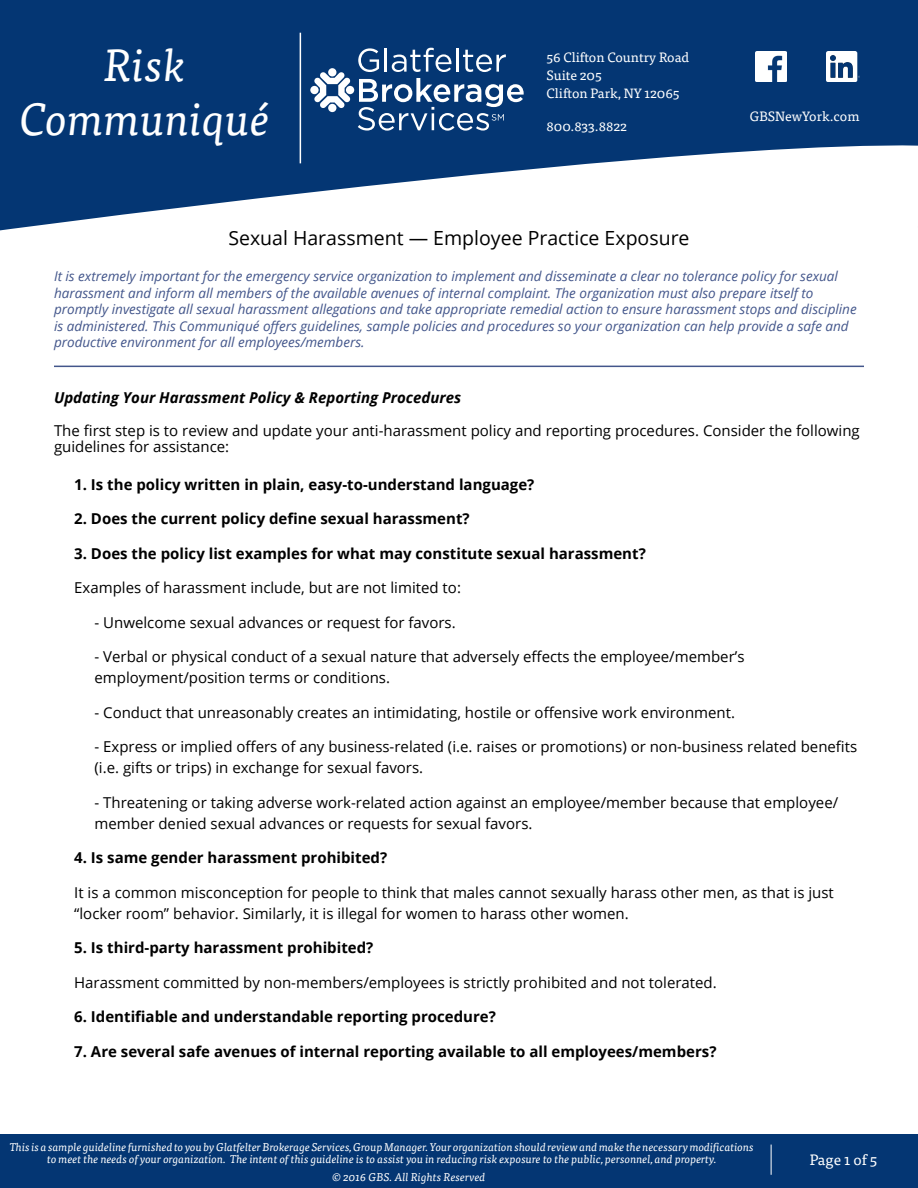
<style>
.page{position:relative;width:918px;height:1188px;background:#fff}
.page>*{position:absolute;margin:0;border:0;box-sizing:border-box;transform-origin:0 0}
.t1{font:italic 45px/54px "Tisa Pro";color:#fff;text-align:center}
.t2{font:19.5px "Open Sans";color:#000}
.t3{font:15px/21px "Open Sans";color:#000}
.t4{font:700 15px "Open Sans";color:#000}
.t5{font:italic 700 15px "Open Sans";color:#000}
.t6{font:15px "Tisa Pro";color:#fff}
.t7{font:italic 13.5px/16.5px "Open Sans";color:#43568b}
.t8{font:13.5px/18px "Tisa Pro";color:#fff}
.t9{font:italic 11.25px/12px "Tisa Pro";color:#fff;text-align:center}
</style>
<div class="page">
<svg style="left:0;top:0;width:918px;height:230px;fill:#043673"></svg>
<div style="left:0;top:1134px;width:918px;height:54px;background:#043673"></div>
<img style="left:755px;top:51px;width:31px;height:31px">
<img style="left:826px;top:51px;width:33px;height:31px">
<svg style="left:358px;top:48px;width:21px;height:24px"></svg>
<hr style="left:385px;top:48px;width:2px;height:24px;background:#fff">
<svg style="left:392px;top:48px;width:59px;height:24px"></svg>
<hr style="left:456px;top:48px;width:3px;height:24px;background:#fff">
<svg style="left:463px;top:50px;width:43px;height:22px"></svg>
<svg style="left:358px;top:78px;width:166px;height:53px"></svg>
<div style="left:328px;top:68px;width:8px;height:8px;background:#fff;border-radius:50%"></div>
<div style="left:328px;top:104px;width:8px;height:8px;background:#fff;border-radius:50%"></div>
<div style="left:346px;top:86px;width:8px;height:8px;background:#fff;border-radius:50%"></div>
<div style="left:310px;top:86px;width:9px;height:8px;background:#fff;border-radius:50%"></div>
<svg style="left:314px;top:72px;width:36px;height:36px"></svg>
<hr style="left:54px;top:366px;width:810px;height:1px;background:#43568b">
<hr style="left:300px;top:33px;width:1px;height:130px;background:#fff">
<hr style="left:771px;top:1145px;width:1px;height:30px;background:#fff">
<h1 class="t1" style="left:20px;top:35px;width:252px">Risk<br>Communiqué</h1>
<p class="t8" style="left:547px;top:47px;width:144px">56 Clifton Country Road<br>Suite 205<br>Clifton Park, NY 12065</p>
<p class="t8" style="left:547px;top:116px;width:82px">800.833.8822</p>
<p class="t8" style="left:750px;top:106px;width:111px">GBSNewYork.com</p>
<h2 class="t2" style="left:228px;top:225px;width:463px">Sexual Harassment — Employee Practice Exposure</h2>
<p class="t7" style="left:54px;top:268px;width:804px">It is extremely important for the emergency service organization to implement and disseminate a clear no tolerance policy for sexual harassment and inform all members of the available avenues of internal complaint. The organization must also prepare itself to promptly investigate all sexual harassment allegations and take appropriate remedial action to ensure harassment stops and discipline is administered. This Communiqué offers guidelines, sample policies and procedures so your organization can help provide a safe and productive environment for all employees/members.</p>
<p class="t5" style="left:54px;top:387px;width:409px">Updating Your Harassment Policy &amp; Reporting Procedures</p>
<p class="t3" style="left:54px;top:422px;width:807px;line-height:16.5px">The first step is to review and update your anti-harassment policy and reporting procedures. Consider the following guidelines for assistance:</p>
<p class="t4" style="left:74px;top:474px;width:462px">1. Is the policy written in plain, easy-to-understand language?</p>
<p class="t4" style="left:74px;top:508px;width:397px">2. Does the current policy define sexual harassment?</p>
<p class="t4" style="left:74px;top:543px;width:573px">3. Does the policy list examples for what may constitute sexual harassment?</p>
<p class="t3" style="left:74px;top:577px;width:388px">Examples of harassment include, but are not limited to:</p>
<p class="t3" style="left:94px;top:612px;width:363px">- Unwelcome sexual advances or request for favors.</p>
<p class="t3" style="left:94px;top:646px;width:652px">- Verbal or physical conduct of a sexual nature that adversely effects the employee/member’s employment/position terms or conditions.</p>
<p class="t3" style="left:94px;top:702px;width:642px">- Conduct that unreasonably creates an intimidating, hostile or offensive work environment.</p>
<p class="t3" style="left:94px;top:736px;width:764px">- Express or implied offers of any business-related (i.e. raises or promotions) or non-business related benefits (i.e. gifts or trips) in exchange for sexual favors.</p>
<p class="t3" style="left:94px;top:792px;width:745px">- Threatening or taking adverse work-related action against an employee/member because that employee/ member denied sexual advances or requests for sexual favors.</p>
<p class="t4" style="left:74px;top:847px;width:315px">4. Is same gender harassment prohibited?</p>
<p class="t3" style="left:74px;top:882px;width:761px">It is a common misconception for people to think that males cannot sexually harass other men, as that is just “locker room” behavior. Similarly, it is illegal for women to harass other women.</p>
<p class="t4" style="left:74px;top:937px;width:301px">5. Is third-party harassment prohibited?</p>
<p class="t3" style="left:74px;top:972px;width:644px">Harassment committed by non-members/employees is strictly prohibited and not tolerated.</p>
<p class="t4" style="left:74px;top:1006px;width:423px">6. Identifiable and understandable reporting procedure?</p>
<p class="t4" style="left:74px;top:1041px;width:644px">7. Are several safe avenues of internal reporting available to all employees/members?</p>
<p class="t9" style="left:10px;top:1140px;width:746px">This is a sample guideline furnished to you by Glatfelter Brokerage Services, Group Manager. Your organization should review and make the necessary modifications to meet the needs of your organization. The intent of this guideline is to assist you in reducing risk exposure to the public, personnel, and property.</p>
<p class="t9" style="left:332px;top:1170px;width:155px">© 2016 GBS. All Rights Reserved</p>
<p class="t6" style="left:810px;top:1149px;width:69px">Page 1 of 5</p>
</div>
